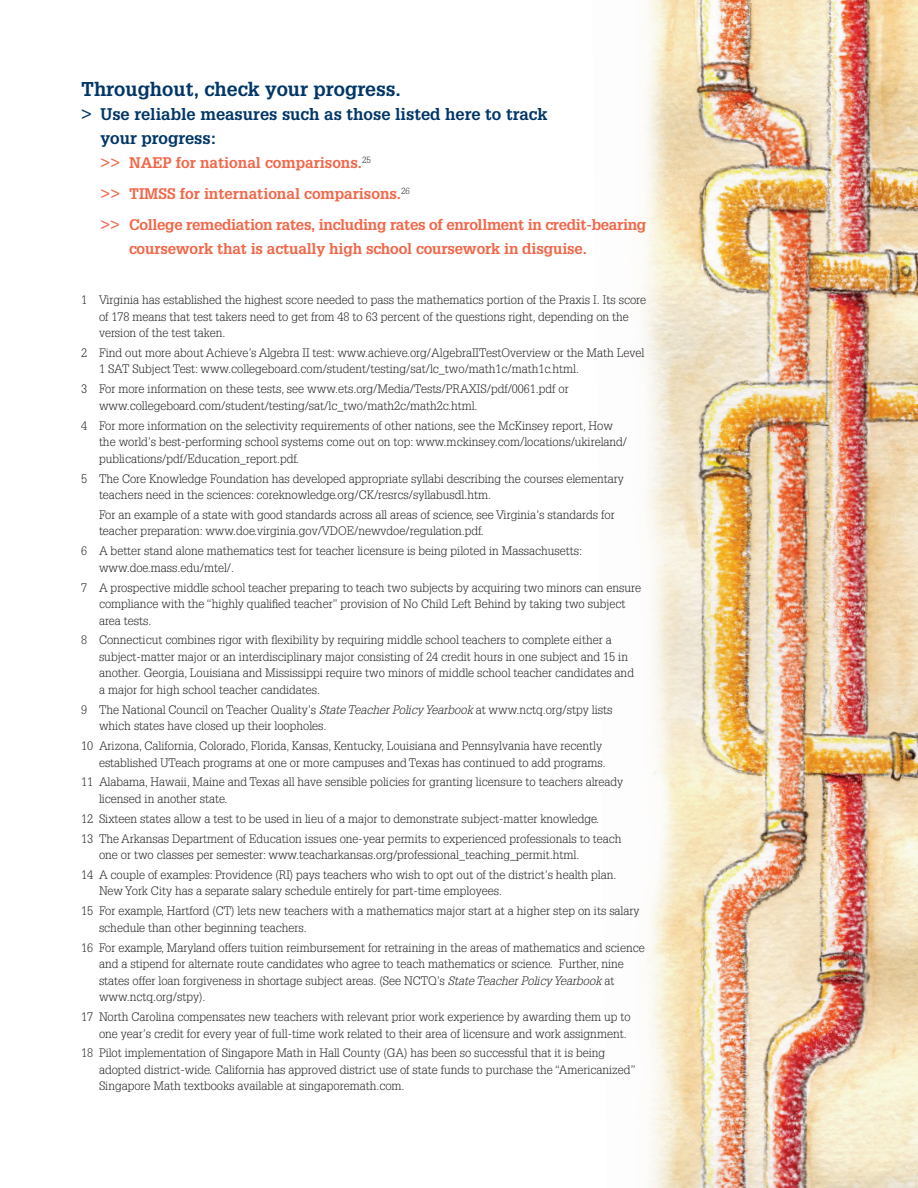
<style>
.page{position:relative;width:918px;height:1188px;background:#fff}
.page>*{position:absolute;margin:0;border:0;box-sizing:border-box;transform-origin:0 0}
.t1{font:700 19.5px "Glypha";color:#003667}
.t2{font:700 16.5px/24px "Glypha";color:#003667}
.t3{font:700 15px/30.8px "Glypha";letter-spacing:-.01em;color:#f26648}
.t4{font:300 12px/16.5px "Glypha";color:#231f20}
.s1{font-style:italic}
</style>
<div class="page">
<img style="left:642px;top:0;width:276px;height:1188px">
<h1 class="t1" style="left:81px;top:77px;width:322px">Throughout, check your progress.</h1>
<h2 class="t2" style="left:101px;top:102px;width:449px;text-indent:-20px">&gt; Use reliable measures such as those listed here to track your progress:</h2>
<p class="t3" style="left:100px;top:147px;width:547px">&gt;&gt; NAEP for national comparisons.<sup>25<br></sup>&gt;&gt; TIMSS for international comparisons.<sup>26<br></sup>&gt;&gt; College remediation rates, including rates of enrollment in credit-bearing</p>
<p class="t3" style="left:129px;top:233px;width:459px">coursework that is actually high school coursework in disguise.</p>
<p class="t4" style="left:99px;top:292px;width:549px;text-indent:-18px">1 Virginia has established the highest score needed to pass the mathematics portion of the Praxis I. Its score of 178 means that test takers need to get from 48 to 63 percent of the questions right, depending on the version of the test taken.</p>
<p class="t4" style="left:99px;top:344px;width:547px;text-indent:-18px">2 Find out more about Achieve’s Algebra II test: www.achieve.org/AlgebraIITestOverview or the Math Level<br>1 SAT Subject Test: www.collegeboard.com/student/testing/sat/lc_two/math1c/math1c.html.</p>
<p class="t4" style="left:99px;top:381px;width:471px;text-indent:-18px">3 For more information on these tests, see www.ets.org/Media/Tests/PRAXIS/pdf/0061.pdf or www.collegeboard.com/student/testing/sat/lc_two/math2c/math2c.html.</p>
<p class="t4" style="left:99px;top:417px;width:530px;text-indent:-18px">4 For more information on the selectivity requirements of other nations, see the McKinsey report, How the world’s best-performing school systems come out on top: www.mckinsey.com/locations/ukireland/ publications/pdf/Education_report.pdf.</p>
<p class="t4" style="left:99px;top:470px;width:526px;text-indent:-18px">5 The Core Knowledge Foundation has developed appropriate syllabi describing the courses elementary teachers need in the sciences: coreknowledge.org/CK/resrcs/syllabusdl.htm.</p>
<p class="t4" style="left:99px;top:506px;width:517px">For an example of a state with good standards across all areas of science, see Virginia’s standards for teacher preparation: www.doe.virginia.gov/VDOE/newvdoe/regulation.pdf.</p>
<p class="t4" style="left:99px;top:543px;width:485px;text-indent:-18px">6 A better stand alone mathematics test for teacher licensure is being piloted in Massachusetts: www.doe.mass.edu/mtel/.</p>
<p class="t4" style="left:99px;top:579px;width:544px;text-indent:-18px">7 A prospective middle school teacher preparing to teach two subjects by acquiring two minors can ensure compliance with the “highly qualified teacher” provision of No Child Left Behind by taking two subject area tests.</p>
<p class="t4" style="left:99px;top:632px;width:537px;text-indent:-18px">8 Connecticut combines rigor with flexibility by requiring middle school teachers to complete either a subject-matter major or an interdisciplinary major consisting of 24 credit hours in one subject and 15 in another. Georgia, Louisiana and Mississippi require two minors of middle school teacher candidates and a major for high school teacher candidates.</p>
<p class="t4" style="left:99px;top:701px;width:515px;text-indent:-18px">9 The National Council on Teacher Quality’s <span class="s1">State Teacher Policy Yearbook</span> at www.nctq.org/stpy lists which states have closed up their loopholes.</p>
<p class="t4" style="left:99px;top:737px;width:508px;text-indent:-18px">10 Arizona, California, Colorado, Florida, Kansas, Kentucky, Louisiana and Pennsylvania have recently established UTeach programs at one or more campuses and Texas has continued to add programs.</p>
<p class="t4" style="left:99px;top:774px;width:526px;text-indent:-18px">11 Alabama, Hawaii, Maine and Texas all have sensible policies for granting licensure to teachers already licensed in another state.</p>
<p class="t4" style="left:81px;top:809px;width:542px;line-height:19.8px">12 Sixteen states allow a test to be used in lieu of a major to demonstrate subject-matter knowledge.<br>13 The Arkansas Department of Education issues one-year permits to experienced professionals to teach</p>
<p class="t4" style="left:81px;top:845px;width:537px;line-height:19.8px;text-indent:18px">one or two classes per semester: www.teacharkansas.org/professional_teaching_permit.html.<br>14 A couple of examples: Providence (RI) pays teachers who wish to opt out of the district’s health plan.</p>
<p class="t4" style="left:81px;top:881px;width:560px;line-height:19.8px;text-indent:18px">New York City has a separate salary schedule entirely for part-time employees.<br>15 For example, Hartford (CT) lets new teachers with a mathematics major start at a higher step on its salary</p>
<p class="t4" style="left:81px;top:918px;width:565px;line-height:19.8px;text-indent:18px">schedule than other beginning teachers.<br>16 For example, Maryland offers tuition reimbursement for retraining in the areas of mathematics and science</p>
<p class="t4" style="left:99px;top:956px;width:526px">and a stipend for alternate route candidates who agree to teach mathematics or science. Further, nine states offer loan forgiveness in shortage subject areas. (See NCTQ’s <span class="s1">State Teacher Policy Yearbook</span> at www.nctq.org/stpy).</p>
<p class="t4" style="left:99px;top:1008px;width:533px;text-indent:-18px">17 North Carolina compensates new teachers with relevant prior work experience by awarding them up to one year’s credit for every year of full-time work related to their area of licensure and work assignment.</p>
<p class="t4" style="left:99px;top:1045px;width:538px;text-indent:-18px">18 Pilot implementation of Singapore Math in Hall County (GA) has been so successful that it is being adopted district-wide. California has approved district use of state funds to purchase the “Americanized”<br>Singapore Math textbooks available at singaporemath.com.</p>
</div>
